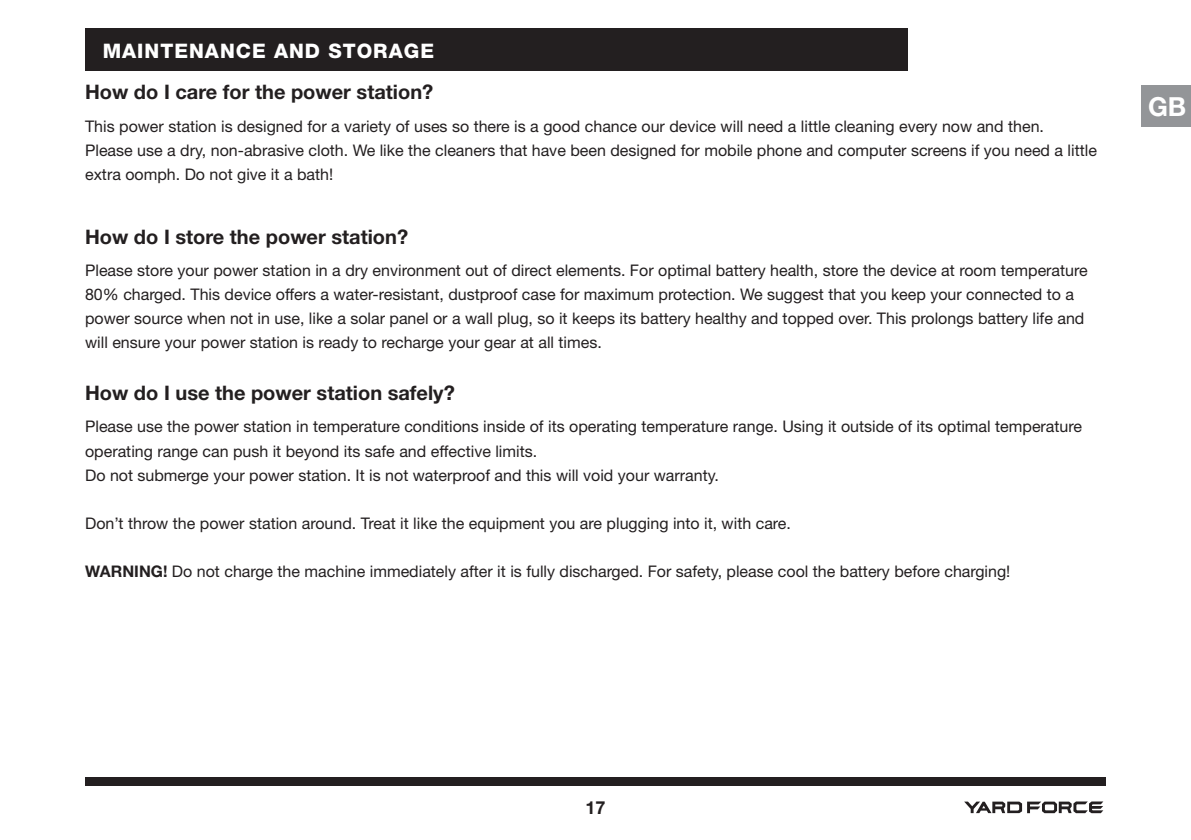
<style>
.page{position:relative;width:1191px;height:840px;background:#fff}
.page>*{position:absolute;margin:0;border:0;box-sizing:border-box;transform-origin:0 0}
.t1{font:700 26.2px "Helvetica Neue LT Pro";color:#fff}
.t2{font:700 20px "Helvetica Neue LT Std";color:#231f20}
.t3{font:800 20px "Helvetica Neue LT Std";letter-spacing:.05em;color:#fff}
.t4{font:700 18px "Helvetica Neue LT Std";color:#231f20}
.t5{font:16px/24px "Helvetica Neue LT Std";color:#231f20}
.s1{font-weight:700}
</style>
<div class="page">
<div style="left:85px;top:776px;width:1021px;height:8px;background:#231f20"></div>
<svg style="left:964px;top:801px;width:139px;height:11px"></svg>
<div style="left:1141px;top:85px;width:50px;height:42px;background:#939598"></div>
<div style="left:85px;top:29px;width:822px;height:42px;background:#231f20"></div>
<p class="t3" style="left:103px;top:39px;width:333px">MAINTENANCE AND STORAGE</p>
<p class="t2" style="left:85px;top:80px;width:350px">How do I care for the power station?</p>
<p class="t5" style="left:85px;top:114px;width:960px">This power station is designed for a variety of uses so there is a good chance our device will need a little cleaning every now and then.</p>
<p class="t5" style="left:85px;top:138px;width:1013px">Please use a dry, non-abrasive cloth. We like the cleaners that have been designed for mobile phone and computer screens if you need a little</p>
<p class="t5" style="left:85px;top:162px;width:250px">extra oomph. Do not give it a bath!</p>
<p class="t2" style="left:85px;top:224px;width:324px">How do I store the power station?</p>
<p class="t5" style="left:85px;top:258px;width:1004px">Please store your power station in a dry environment out of direct elements. For optimal battery health, store the device at room temperature</p>
<p class="t5" style="left:85px;top:282px;width:1000px">80% charged. This device offers a water-resistant, dustproof case for maximum protection. We suggest that you keep your connected to a power source when not in use, like a solar panel or a wall plug, so it keeps its battery healthy and topped over. This prolongs battery life and will ensure your power station is ready to recharge your gear at all times.</p>
<p class="t2" style="left:85px;top:380px;width:371px">How do I use the power station safely?</p>
<p class="t5" style="left:85px;top:414px;width:998px">Please use the power station in temperature conditions inside of its operating temperature range. Using it outside of its optimal temperature operating range can push it beyond its safe and effective limits.</p>
<p class="t5" style="left:85px;top:462px;width:635px">Do not submerge your power station. It is not waterproof and this will void your warranty.</p>
<p class="t5" style="left:85px;top:510px;width:707px">Don’t throw the power station around. Treat it like the equipment you are plugging into it, with care.</p>
<p class="t5" style="left:85px;top:558px;width:926px"><span class="s1">WARNING!</span> Do not charge the machine immediately after it is fully discharged. For safety, please cool the battery before charging!</p>
<h1 class="t1" style="left:1148px;top:90px;width:40px">GB</h1>
<p class="t4" style="left:585px;top:796px;width:22px">17</p>
</div>
